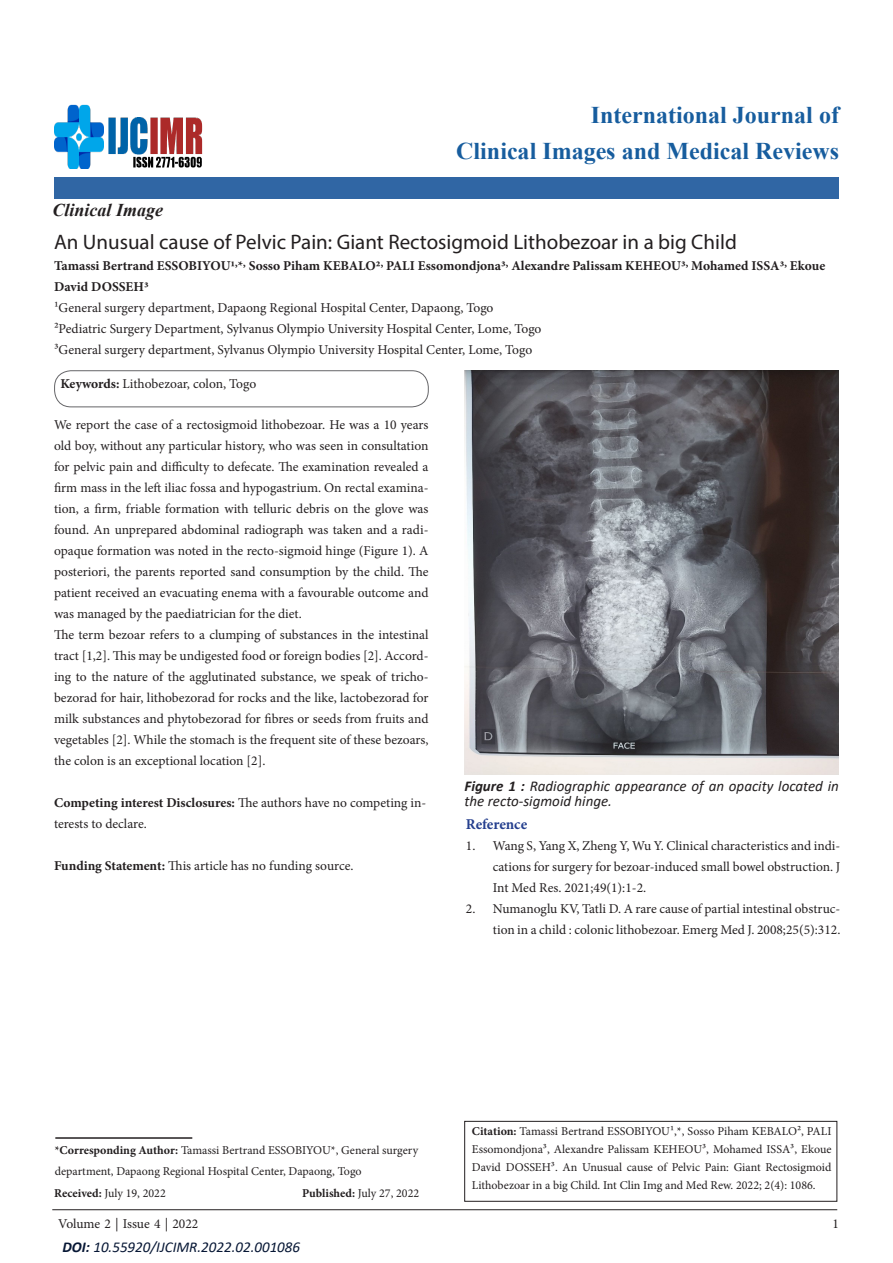
<style>
.page{position:relative;width:893px;height:1263px;background:#fff}
.page>*{position:absolute;margin:0;border:0;box-sizing:border-box;transform-origin:0 0}
.t1{font:700 24px "Times New Roman";color:#175d9e}
.Tittle{font:21px "Myriad Pro";color:#231f20}
.side_heading_new{font:italic 700 18px "Times New Roman";color:#231f20}
.fig_tittle{font:italic 15px/15px "Calibri";color:#231f20}
.t2{font:italic 15px "Calibri";color:#071735}
.side_heading_new-2{font:700 15px "Minion Pro";letter-spacing:-.005em;color:#253f8e}
.side_heading_new-3{font:13.5px/21px "Minion Pro";color:#231f20;text-align:justify}
.Paragraph_Style_1{font:13.5px "Minion Pro";color:#231f20}
.Paragraph_Style_1-2{font:700 13.5px/21px "Minion Pro";color:#231f20}
.side_heading_new-4{font:700 13.5px "Minion Pro";color:#231f20}
.Paragraph_Style_1-3{font:12px/18px "Minion Pro";color:#231f20;text-align:justify}
.side_heading_new-5{font:12px/21px "Minion Pro";color:#231f20}
.s1{font-weight:700}
.s2{font-weight:400}
</style>
<div class="page">
<hr style="left:52px;top:1209px;width:785px;height:1px;background:#231f20">
<div style="left:54px;top:178px;width:785px;height:21px;background:#3066a4"></div>
<img style="left:54px;top:104px;width:149px;height:64px">
<div style="left:464px;top:1121px;width:373px;height:80px;border:1px solid #231f20"></div>
<hr style="left:55px;top:1137px;width:137px;height:2px;background:#231f20">
<div style="left:54px;top:371px;width:374px;height:36px;border:1px solid #656568;border-radius:16px"></div>
<img style="left:464px;top:371px;width:375px;height:403px">
<p class="side_heading_new" style="left:52px;top:197px;width:112px">Clinical Image</p>
<p class="t1" style="left:591px;top:98px;width:250px">International Journal of</p>
<p class="t1" style="left:456px;top:134px;width:384px">Clinical Images and Medical Reviews</p>
<p class="Tittle" style="left:54px;top:229px;width:684px">An Unusual cause of Pelvic Pain: Giant Rectosigmoid Lithobezoar in a big Child</p>
<p class="Paragraph_Style_1-2" style="left:54px;top:255px;width:773px">Tamassi Bertrand ESSOBIYOU1,*, Sosso Piham KEBALO2, PALI Essomondjona3, Alexandre Palissam KEHEOU3, Mohamed ISSA3, Ekoue<br>David DOSSEH3</p>
<p class="Paragraph_Style_1" style="left:54px;top:298px;width:441px">1General surgery department, Dapaong Regional Hospital Center, Dapaong, Togo</p>
<p class="Paragraph_Style_1" style="left:54px;top:319px;width:489px">2Pediatric Surgery Department, Sylvanus Olympio University Hospital Center, Lome, Togo</p>
<p class="Paragraph_Style_1" style="left:54px;top:340px;width:480px">3General surgery department, Sylvanus Olympio University Hospital Center, Lome, Togo</p>
<p class="Paragraph_Style_1" style="left:60px;top:375px;width:197px"><span class="s1">Keywords:</span> Lithobezoar, colon, Togo</p>
<p class="side_heading_new-3" style="left:54px;top:414px;width:376px">We report the case of a rectosigmoid lithobezoar. He was a 10 years old boy, without any particular history, who was seen in consultation for pelvic pain and difficulty to defecate. The examination revealed a firm mass in the left iliac fossa and hypogastrium. On rectal examina&shy;tion, a firm, friable formation with telluric debris on the glove was found. An unprepared abdominal radiograph was taken and a radi&shy;opaque formation was noted in the recto-sigmoid hinge (Figure 1). A posteriori, the parents reported sand consumption by the child. The patient received an evacuating enema with a favourable outcome and was managed by the paediatrician for the diet.</p>
<p class="side_heading_new-3" style="left:54px;top:624px;width:376px">The term bezoar refers to a clumping of substances in the intestinal tract [1,2]. This may be undigested food or foreign bodies [2]. Accord&shy;ing to the nature of the agglutinated substance, we speak of tricho&shy;bezorad for hair, lithobezorad for rocks and the like, lactobezorad for milk substances and phytobezorad for fibres or seeds from fruits and vegetables [2]. While the stomach is the frequent site of these bezoars, the colon is an exceptional location [2].</p>
<p class="side_heading_new-4" style="left:54px;top:793px;width:374px">Competing interest Disclosures: <span class="s2">The authors have no competing in-</span></p>
<p class="side_heading_new-3" style="left:54px;top:813px;width:94px">terests to declare.</p>
<p class="side_heading_new-3" style="left:54px;top:855px;width:301px"><span class="s1">Funding Statement:</span> This article has no funding source.</p>
<p class="fig_tittle" style="left:464px;top:778px;width:376px"><span class="s1">Figure 1 :</span> Radiographic appearance of an opacity located in the recto-sigmoid hinge.</p>
<p class="side_heading_new-2" style="left:466px;top:814px;width:63px">Reference</p>
<p class="side_heading_new-3" style="left:493px;top:835px;width:349px;text-indent:-27px">1. Wang S, Yang X, Zheng Y, Wu Y. Clinical characteristics and indi&shy;cations for surgery for bezoar-induced small bowel obstruction. J Int Med Res. 2021;49(1):1-2.</p>
<p class="side_heading_new-3" style="left:466px;top:898px;width:376px;text-align:right">2. Numanoglu KV, Tatli D. A rare cause of partial intestinal obstruc&shy;tion in a child : colonic lithobezoar. Emerg Med J. 2008;25(5):312.</p>
<p class="side_heading_new-5" style="left:55px;top:1139px;width:365px"><span class="s1">*Corresponding Author:</span> Tamassi Bertrand ESSOBIYOU*, General surgery department, Dapaong Regional Hospital Center, Dapaong, Togo</p>
<p class="Paragraph_Style_1-3" style="left:54px;top:1184px;width:113px"><span class="s1">Received:</span> July 19, 2022</p>
<p class="Paragraph_Style_1-3" style="left:302px;top:1184px;width:119px"><span class="s1">Published:</span> July 27, 2022</p>
<p class="Paragraph_Style_1-3" style="left:472px;top:1122px;width:361px"><span class="s1">Citation:</span> Tamassi Bertrand ESSOBIYOU1,*, Sosso Piham KEBALO2, PALI Essomondjona3, Alexandre Palissam KEHEOU3, Mohamed ISSA3, Ekoue David DOSSEH3. An Unusual cause of Pelvic Pain: Giant Rectosigmoid Lithobezoar in a big Child. Int Clin Img and Med Rew. 2022; 2(4): 1086.</p>
<p class="side_heading_new-3" style="left:58px;top:1213px;width:142px">Volume 2 | Issue 4 | 2022</p>
<p class="side_heading_new-3" style="left:832px;top:1213px;width:8px">1</p>
<p class="t2" style="left:62px;top:1237px;width:239px"><span class="s1">DOI:</span> 10.55920/IJCIMR.2022.02.001086</p>
</div>
